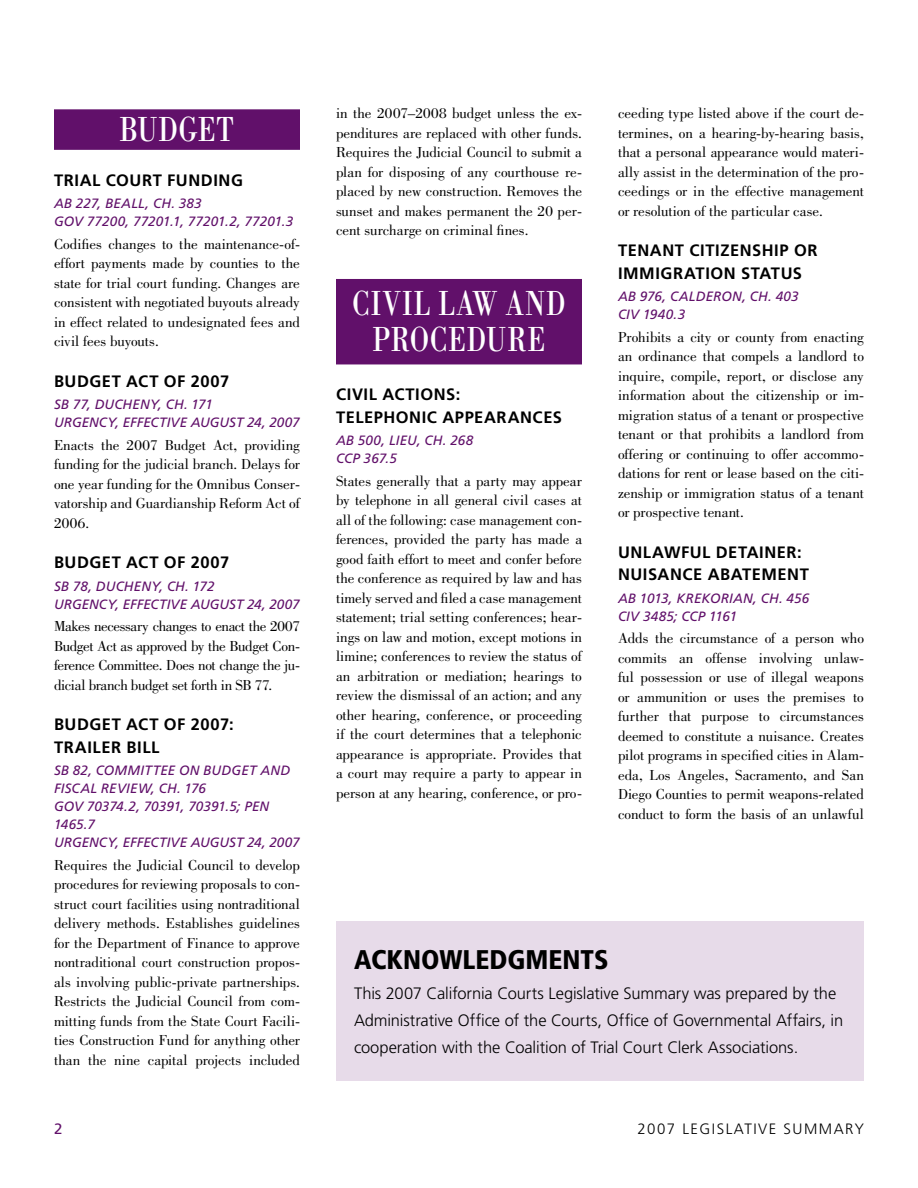
<style>
.page{position:relative;width:918px;height:1188px;background:#fff}
.page>*{position:absolute;margin:0;border:0;box-sizing:border-box;transform-origin:0 0}
.t1{font:36px/36px "Bodoni Std";letter-spacing:.02em;color:#fff;text-align:center;scale:.75 1}
.t2{font:900 condensed 27px "Frutiger LT Std";color:#000}
.t3{font:700 16.5px/22.5px "Frutiger LT Std";letter-spacing:.035em;color:#000}
.t4{font:300 16.5px/27px "Frutiger LT Std";letter-spacing:-.005em;color:#000}
.t5{font:15px/19.5px "Bodoni Std";letter-spacing:-.005em;color:#000;text-align:justify}
.t6{font:300 15px "Frutiger LT Std";letter-spacing:.1em;color:#000}
.t7{font:italic 13.5px/18px "Frutiger LT Std";letter-spacing:.005em;color:#61106a}
</style>
<div class="page">
<div style="left:54px;top:109px;width:246px;height:41px;background:#61106a"></div>
<div style="left:336px;top:279px;width:246px;height:45px;background:#61106a"></div>
<div style="left:336px;top:319px;width:246px;height:45px;background:#61106a"></div>
<div style="left:336px;top:921px;width:528px;height:159px;background:#e7dbe9"></div>
<h1 class="t1" style="left:120px;top:110px;width:154px">BUDGET</h1>
<p class="t3" style="left:54px;top:169px;width:190px">TRIAL COURT FUNDING</p>
<p class="t7" style="left:54px;top:195px;width:241px">AB 227, BEALL, CH. 383<br>GOV 77200, 77201.1, 77201.2, 77201.3</p>
<p class="t5" style="left:54px;top:234px;width:247px">Codifies changes to the maintenance-of&shy;effort payments made by counties to the state for trial court funding. Changes are consistent with negotiated buyouts already in effect related to undesignated fees and civil fees buyouts.</p>
<p class="t3" style="left:54px;top:370px;width:177px">BUDGET ACT OF 2007</p>
<p class="t7" style="left:54px;top:396px;width:247px">SB 77, DUCHENY, CH. 171<br>URGENCY, EFFECTIVE AUGUST 24, 2007</p>
<p class="t5" style="left:54px;top:435px;width:248px">Enacts the 2007 Budget Act, providing funding for the judicial branch. Delays for one year funding for the Omnibus Conser&shy;vatorship and Guardianship Reform Act of 2006.</p>
<p class="t3" style="left:54px;top:551px;width:177px">BUDGET ACT OF 2007</p>
<p class="t7" style="left:54px;top:577px;width:247px">SB 78, DUCHENY, CH. 172<br>URGENCY, EFFECTIVE AUGUST 24, 2007</p>
<p class="t5" style="left:54px;top:617px;width:248px">Makes necessary changes to enact the 2007<br>Budget Act as approved by the Budget Con&shy;ference Committee. Does not change the ju&shy;dicial branch budget set forth in SB 77.</p>
<p class="t3" style="left:54px;top:713px;width:181px">BUDGET ACT OF 2007:<br>TRAILER BILL</p>
<p class="t7" style="left:54px;top:762px;width:247px">SB 82, COMMITTEE ON BUDGET AND<br>FISCAL REVIEW, CH. 176<br>GOV 70374.2, 70391, 70391.5; PEN<br>1465.7<br>URGENCY, EFFECTIVE AUGUST 24, 2007</p>
<p class="t5" style="left:54px;top:855px;width:248px">Requires the Judicial Council to develop procedures for reviewing proposals to con&shy;struct court facilities using nontraditional delivery methods. Establishes guidelines for the Department of Finance to approve nontraditional court construction propos&shy;als involving public-private partnerships.<br>Restricts the Judicial Council from com&shy;mitting funds from the State Court Facili&shy;ties Construction Fund for anything other than the nine capital projects included</p>
<p class="t5" style="left:336px;top:104px;width:248px">in the 2007–2008 budget unless the ex&shy;penditures are replaced with other funds.<br>Requires the Judicial Council to submit a plan for disposing of any courthouse re&shy;placed by new construction. Removes the sunset and makes permanent the 20 per&shy;cent surcharge on criminal fines.</p>
<h1 class="t1" style="left:352px;top:285px;width:286px">CIVIL LAW AND<br>PROCEDURE</h1>
<p class="t3" style="left:336px;top:384px;width:227px">CIVIL ACTIONS:<br>TELEPHONIC APPEARANCES</p>
<p class="t7" style="left:336px;top:432px;width:139px">AB 500, LIEU, CH. 268<br>CCP 367.5</p>
<p class="t5" style="left:336px;top:471px;width:248px">States generally that a party may appear by telephone in all general civil cases at all of the following: case management con&shy;ferences, provided the party has made a good faith effort to meet and confer before the conference as required by law and has timely served and filed a case management statement; trial setting conferences; hear&shy;ings on law and motion, except motions in limine; conferences to review the status of an arbitration or mediation; hearings to review the dismissal of an action; and any other hearing, conference, or proceeding if the court determines that a telephonic appearance is appropriate. Provides that a court may require a party to appear in person at any hearing, conference, or pro-</p>
<p class="t5" style="left:618px;top:104px;width:247px">ceeding type listed above if the court de&shy;termines, on a hearing-by-hearing basis, that a personal appearance would materi&shy;ally assist in the determination of the pro&shy;ceedings or in the effective management or resolution of the particular case.</p>
<p class="t3" style="left:618px;top:240px;width:201px">TENANT CITIZENSHIP OR<br>IMMIGRATION STATUS</p>
<p class="t7" style="left:618px;top:288px;width:182px">AB 976, CALDERON, CH. 403<br>CIV 1940.3</p>
<p class="t5" style="left:618px;top:327px;width:248px">Prohibits a city or county from enacting an ordinance that compels a landlord to inquire, compile, report, or disclose any information about the citizenship or im&shy;migration status of a tenant or prospective tenant or that prohibits a landlord from offering or continuing to offer accommo&shy;dations for rent or lease based on the citi&shy;zenship or immigration status of a tenant or prospective tenant.</p>
<p class="t3" style="left:618px;top:541px;width:192px">UNLAWFUL DETAINER:<br>NUISANCE ABATEMENT</p>
<p class="t7" style="left:618px;top:589px;width:193px">AB 1013, KREKORIAN, CH. 456<br>CIV 3485; CCP 1161</p>
<p class="t5" style="left:618px;top:629px;width:248px">Adds the circumstance of a person who commits an offense involving unlaw&shy;ful possession or use of illegal weapons or ammunition or uses the premises to further that purpose to circumstances deemed to constitute a nuisance. Creates pilot programs in specified cities in Alam&shy;eda, Los Angeles, Sacramento, and San Diego Counties to permit weapons-related conduct to form the basis of an unlawful</p>
<h2 class="t2" style="left:354px;top:943px;width:256px">ACKNOWLEDGMENTS</h2>
<p class="t4" style="left:354px;top:980px;width:491px">This 2007 California Courts Legislative Summary was prepared by the<br>Administrative Office of the Courts, Office of Governmental Affairs, in cooperation with the Coalition of Trial Court Clerk Associations.</p>
<p class="t6" style="left:637px;top:1120px;width:228px">2007 LEGISLATIVE SUMMARY</p>
</div>
